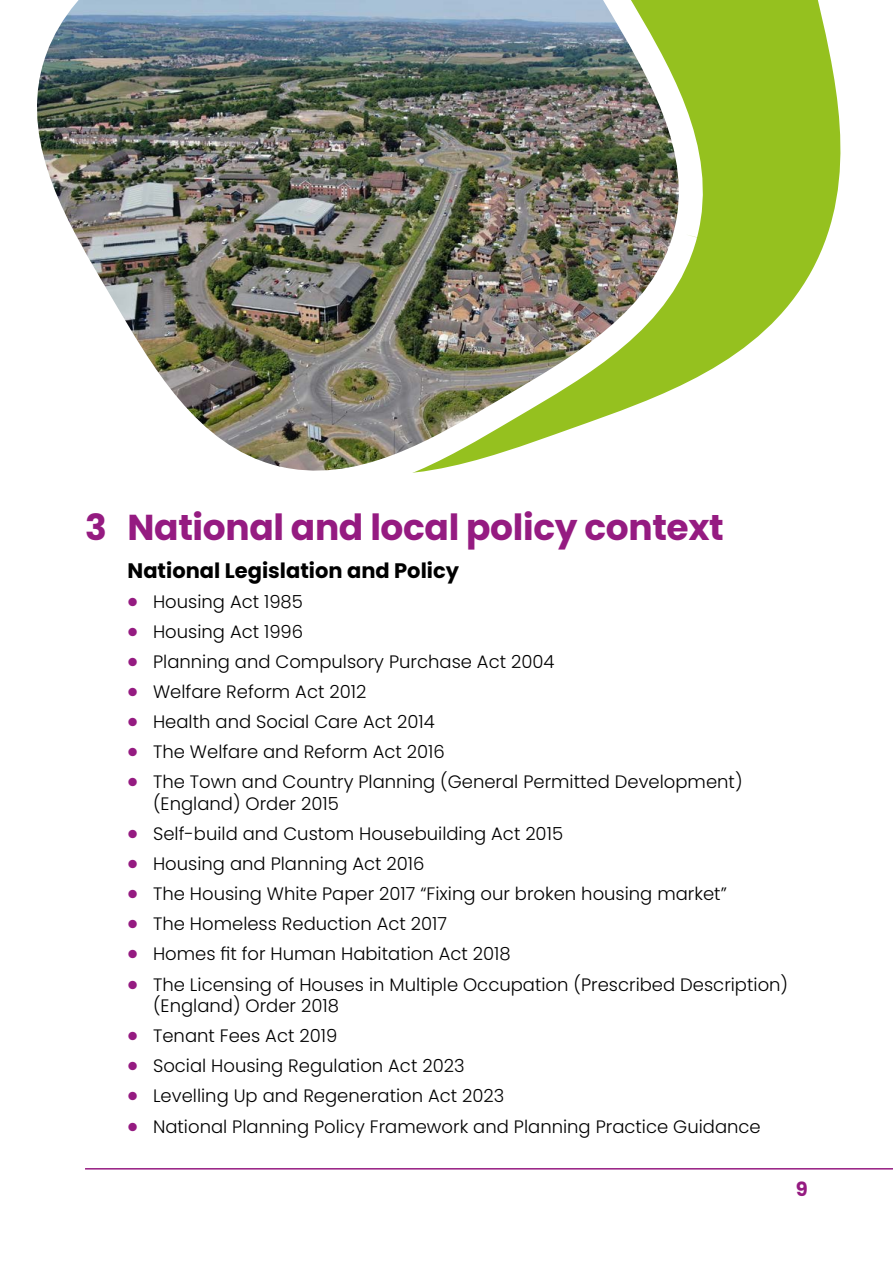
<style>
.page{position:relative;width:893px;height:1263px;background:#fff}
.page>*{position:absolute;margin:0;border:0;box-sizing:border-box;transform-origin:0 0}
.header_2_number_list{font:700 36px "Poppins";letter-spacing:-.01em;color:#951b81}
.header_3_indented{font:700 21px "Poppins";color:#000}
.t1{font:700 19.5px "Poppins";color:#951b81}
.indented_bullets{font:300 18px/21.6px "Poppins";color:#000}
.s1{font-size:36px;color:#951b81}
</style>
<div class="page">
<hr style="left:85px;top:1168px;width:808px;height:1px;background:#951b81">
<svg style="left:715px;top:0;width:126px;height:367px;fill:#95c11f"></svg>
<img style="left:37px;top:0;width:678px;height:473px">
<h2 class="header_2_number_list" style="left:85px;top:506px;width:640px">3 National and local policy context</h2>
<h3 class="header_3_indented" style="left:128px;top:558px;width:333px">National Legislation and Policy</h3>
<p class="indented_bullets" style="left:126px;top:591px;width:178px"><span class="s1">•</span> Housing Act 1985</p>
<p class="indented_bullets" style="left:126px;top:621px;width:179px"><span class="s1">•</span> Housing Act 1996</p>
<p class="indented_bullets" style="left:126px;top:651px;width:430px"><span class="s1">•</span> Planning and Compulsory Purchase Act 2004</p>
<p class="indented_bullets" style="left:126px;top:681px;width:242px"><span class="s1">•</span> Welfare Reform Act 2012</p>
<p class="indented_bullets" style="left:126px;top:711px;width:310px"><span class="s1">•</span> Health and Social Care Act 2014</p>
<p class="indented_bullets" style="left:126px;top:741px;width:320px"><span class="s1">•</span> The Welfare and Reform Act 2016</p>
<p class="indented_bullets" style="left:153px;top:771px;width:591px;text-indent:-27px"><span class="s1">•</span> The Town and Country Planning (General Permitted Development) (England) Order 2015</p>
<p class="indented_bullets" style="left:126px;top:823px;width:438px"><span class="s1">•</span> Self-build and Custom Housebuilding Act 2015</p>
<p class="indented_bullets" style="left:126px;top:853px;width:300px"><span class="s1">•</span> Housing and Planning Act 2016</p>
<p class="indented_bullets" style="left:126px;top:883px;width:602px"><span class="s1">•</span> The Housing White Paper 2017 “Fixing our broken housing market”</p>
<p class="indented_bullets" style="left:126px;top:913px;width:322px"><span class="s1">•</span> The Homeless Reduction Act 2017</p>
<p class="indented_bullets" style="left:126px;top:943px;width:386px"><span class="s1">•</span> Homes fit for Human Habitation Act 2018</p>
<p class="indented_bullets" style="left:153px;top:973px;width:637px;text-indent:-27px"><span class="s1">•</span> The Licensing of Houses in Multiple Occupation (Prescribed Description) (England) Order 2018</p>
<p class="indented_bullets" style="left:126px;top:1025px;width:213px"><span class="s1">•</span> Tenant Fees Act 2019</p>
<p class="indented_bullets" style="left:126px;top:1055px;width:340px"><span class="s1">•</span> Social Housing Regulation Act 2023</p>
<p class="indented_bullets" style="left:126px;top:1085px;width:380px"><span class="s1">•</span> Levelling Up and Regeneration Act 2023</p>
<p class="indented_bullets" style="left:126px;top:1115px;width:636px"><span class="s1">•</span> National Planning Policy Framework and Planning Practice Guidance</p>
<p class="t1" style="left:796px;top:1177px;width:13px">9</p>
</div>
